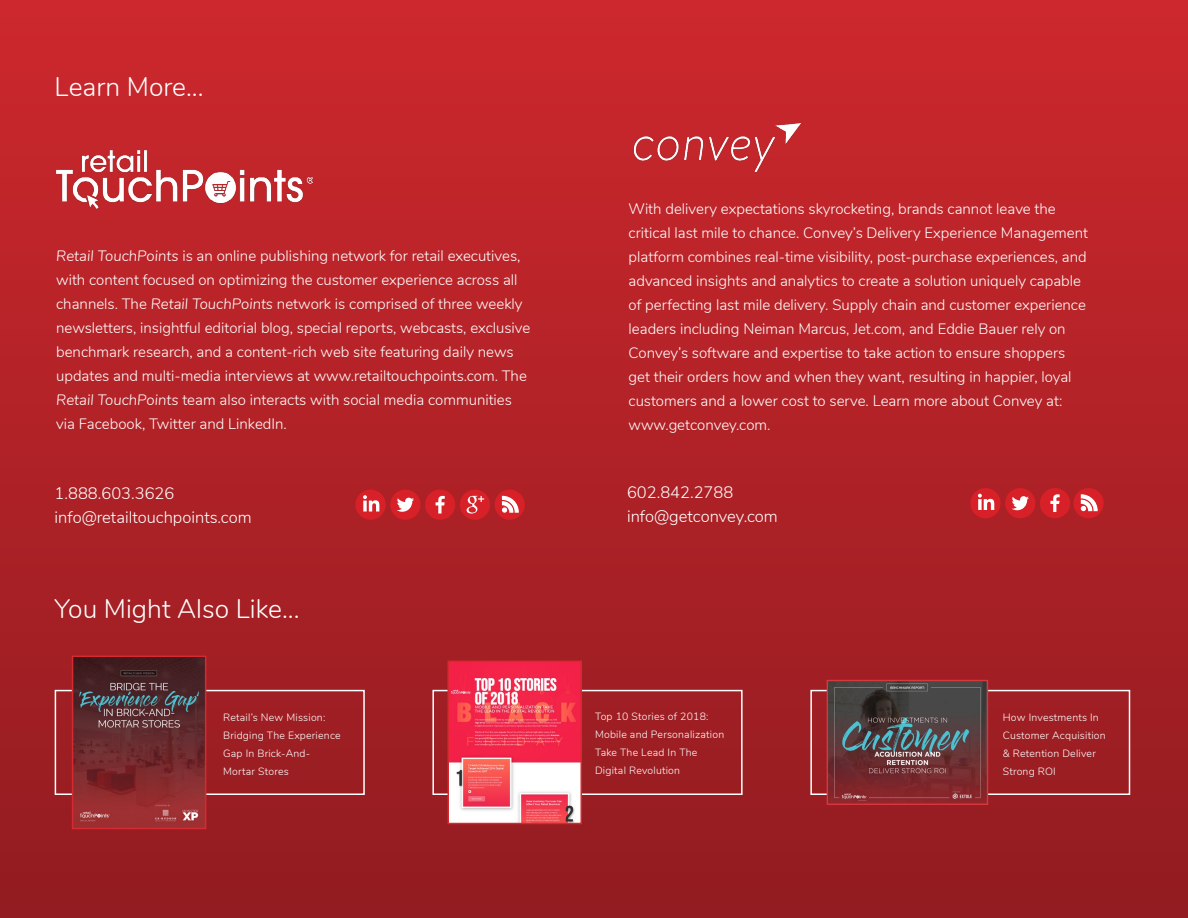
<style>
.page{position:relative;width:1188px;height:918px;background:#fff}
.page>*{position:absolute;margin:0;border:0;box-sizing:border-box;transform-origin:0 0}
.t1{font:300 26.4px "Nunito";color:#fff}
.t2{font:300 16.5px/24px "Nunito";color:#fff}
.t3{font:300 15px/24px "Nunito";color:#fff}
.t4{font:300 10.5px/18px "Nunito";letter-spacing:.02em;color:#fff}
.s1{font-style:italic}
</style>
<div class="page">
<div style="left:0;top:0;width:1188px;height:918px;background:linear-gradient(to bottom,#cd282d,#921c21)"></div>
<img style="left:56px;top:150px;width:256px;height:59px">
<div style="left:355px;top:490px;width:31px;height:30px;background:#d72027;border-radius:50%"></div>
<svg style="left:363px;top:495px;width:16px;height:17px"></svg>
<div style="left:970px;top:488px;width:31px;height:30px;background:#d72027;border-radius:50%"></div>
<svg style="left:978px;top:494px;width:16px;height:16px"></svg>
<div style="left:390px;top:490px;width:31px;height:30px;background:#d72027;border-radius:50%"></div>
<svg style="left:397px;top:498px;width:17px;height:14px"></svg>
<div style="left:1005px;top:488px;width:30px;height:30px;background:#d72027;border-radius:50%"></div>
<svg style="left:1012px;top:496px;width:17px;height:14px"></svg>
<div style="left:425px;top:490px;width:30px;height:30px;background:#d72027;border-radius:50%"></div>
<svg style="left:436px;top:496px;width:9px;height:18px"></svg>
<div style="left:1040px;top:488px;width:30px;height:30px;background:#d72027;border-radius:50%"></div>
<svg style="left:1050px;top:494px;width:10px;height:18px"></svg>
<div style="left:460px;top:490px;width:30px;height:30px;background:#d72027;border-radius:50%"></div>
<svg style="left:467px;top:496px;width:17px;height:18px"></svg>
<div style="left:495px;top:490px;width:30px;height:30px;background:#d72027;border-radius:50%"></div>
<svg style="left:502px;top:496px;width:17px;height:17px"></svg>
<div style="left:1073px;top:488px;width:31px;height:30px;background:#d72027;border-radius:50%"></div>
<svg style="left:1081px;top:494px;width:17px;height:17px"></svg>
<div style="left:605px;top:91px;width:225px;height:112px;background:#c3262b"></div>
<div style="left:55px;top:690px;width:310px;height:105px;border:2px solid #fff"></div>
<img style="left:75px;top:659px;width:128px;height:167px">
<div style="left:72px;top:656px;width:134px;height:173px;border:2px solid #d52a2f"></div>
<div style="left:432px;top:690px;width:311px;height:105px;border:2px solid #fff"></div>
<img style="left:450px;top:664px;width:129px;height:157px">
<div style="left:447px;top:661px;width:135px;height:163px;border:2px solid #d52a2f"></div>
<div style="left:810px;top:690px;width:320px;height:105px;border:2px solid #fff"></div>
<img style="left:829px;top:682px;width:157px;height:121px">
<div style="left:827px;top:680px;width:161px;height:125px;border:1px solid #d6393d"></div>
<h1 class="t1" style="left:55px;top:68px;width:150px">Learn More...</h1>
<p class="t3" style="left:56px;top:243px;width:476px"><span class="s1">Retail TouchPoints</span> is an online publishing network for retail executives, with content focused on optimizing the customer experience across all channels. The <span class="s1">Retail TouchPoints</span> network is comprised of three weekly newsletters, insightful editorial blog, special reports, webcasts, exclusive benchmark research, and a content-rich web site featuring daily news updates and multi-media interviews at www.retailtouchpoints.com. The <span class="s1">Retail TouchPoints</span> team also interacts with social media communities via Facebook, Twitter and LinkedIn.</p>
<p class="t3" style="left:629px;top:196px;width:461px">With delivery expectations skyrocketing, brands cannot leave the critical last mile to chance. Convey’s Delivery Experience Management platform combines real‑time visibility, post‑purchase experiences, and advanced insights and analytics to create a solution uniquely capable of perfecting last mile delivery. Supply chain and customer experience leaders including Neiman Marcus, Jet.com, and Eddie Bauer rely on Convey’s software and expertise to take action to ensure shoppers get their orders how and when they want, resulting in happier, loyal customers and a lower cost to serve. Learn more about Convey at: www.getconvey.com.</p>
<p class="t2" style="left:55px;top:480px;width:198px">1.888.603.3626 info@retailtouchpoints.com</p>
<p class="t2" style="left:627px;top:479px;width:152px">602.842.2788 info@getconvey.com</p>
<h1 class="t1" style="left:55px;top:589px;width:246px">You Might Also Like...</h1>
<p class="t4" style="left:223px;top:708px;width:119px">Retail’s New Mission:<br>Bridging The Experience<br>Gap In Brick-And-<br>Mortar Stores</p>
<p class="t4" style="left:595px;top:707px;width:131px">Top 10 Stories of 2018:<br>Mobile and Personalization<br>Take The Lead In The<br>Digital Revolution</p>
<p class="t4" style="left:1003px;top:708px;width:104px">How Investments In<br>Customer Acquisition &amp; Retention Deliver<br>Strong ROI</p>
</div>
